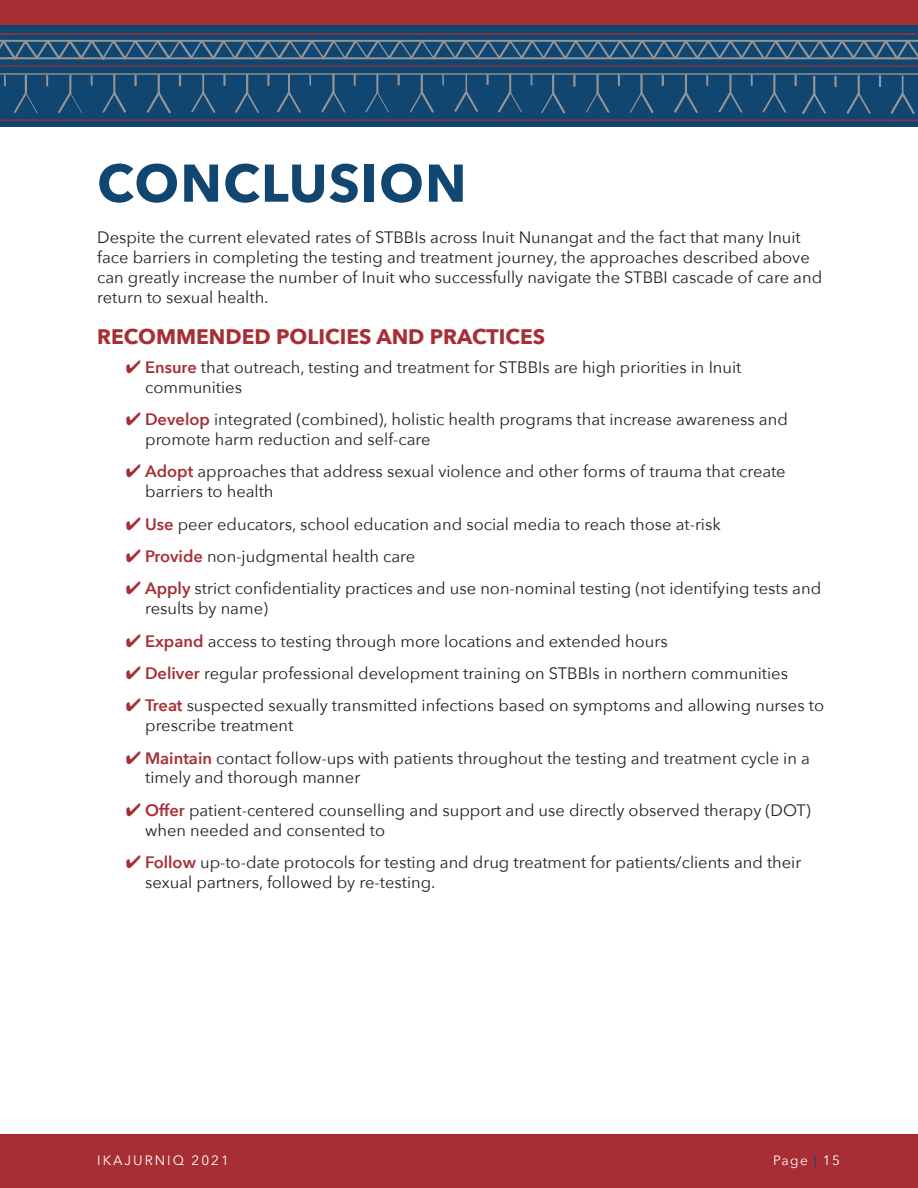
<style>
.page{position:relative;width:918px;height:1188px;background:#fff}
.page>*{position:absolute;margin:0;border:0;box-sizing:border-box;transform-origin:0 0}
.t1{font:700 52.5px "Avenir Next";letter-spacing:.025em;color:#114670}
.t2{font:700 21px "Avenir Next";color:#a72e35}
.t3{font:16.5px/19.8px "Avenir Next";color:#231f20}
.t4{font:13.5px "Avenir Next";letter-spacing:.15em;color:#fff}
.s1{color:#a72e35}
.s2{font-weight:600;color:#a72e35}
.s3{color:#114670}
</style>
<div class="page">
<div style="left:0;top:1134px;width:918px;height:54px;background:#a72e35"></div>
<div style="left:0;top:0;width:918px;height:25px;background:#a72e35"></div>
<div style="left:0;top:25px;width:918px;height:102px;background:#114670"></div>
<svg style="left:0;top:33px;width:918px;height:34px"></svg>
<svg style="left:0;top:73px;width:918px;height:48px"></svg>
<p class="t1" style="left:97px;top:138px;width:371px">CONCLUSION</p>
<p class="t3" style="left:97px;top:227px;width:727px">Despite the current elevated rates of STBBIs across Inuit Nunangat and the fact that many Inuit face barriers in completing the testing and treatment journey, the approaches described above can greatly increase the number of Inuit who successfully navigate the STBBI cascade of care and return to sexual health.</p>
<p class="t2" style="left:97px;top:318px;width:450px">RECOMMENDED POLICIES AND PRACTICES</p>
<p class="t3" style="left:145px;top:357px;width:598px;text-indent:-20px"><span class="s1">✔</span> <span class="s2">Ensure</span> that outreach, testing and treatment for STBBIs are high priorities in Inuit communities</p>
<p class="t3" style="left:145px;top:409px;width:644px;text-indent:-20px"><span class="s1">✔</span> <span class="s2">Develop</span> integrated (combined), holistic health programs that increase awareness and promote harm reduction and self-care</p>
<p class="t3" style="left:145px;top:461px;width:642px;text-indent:-20px"><span class="s1">✔</span> <span class="s2">Adopt</span> approaches that address sexual violence and other forms of trauma that create barriers to health</p>
<p class="t3" style="left:126px;top:513px;width:597px"><span class="s1">✔</span> <span class="s2">Use</span> peer educators, school education and social media to reach those at-risk</p>
<p class="t3" style="left:126px;top:546px;width:291px"><span class="s1">✔</span> <span class="s2">Provide</span> non-judgmental health care</p>
<p class="t3" style="left:145px;top:578px;width:678px;text-indent:-20px"><span class="s1">✔</span> <span class="s2">Apply</span> strict confidentiality practices and use non-nominal testing (not identifying tests and results by name)</p>
<p class="t3" style="left:126px;top:630px;width:543px"><span class="s1">✔</span> <span class="s2">Expand</span> access to testing through more locations and extended hours</p>
<p class="t3" style="left:126px;top:663px;width:664px"><span class="s1">✔</span> <span class="s2">Deliver</span> regular professional development training on STBBIs in northern communities</p>
<p class="t3" style="left:145px;top:695px;width:680px;text-indent:-20px"><span class="s1">✔</span> <span class="s2">Treat</span> suspected sexually transmitted infections based on symptoms and allowing nurses to prescribe treatment</p>
<p class="t3" style="left:145px;top:747px;width:666px;text-indent:-20px"><span class="s1">✔</span> <span class="s2">Maintain</span> contact follow-ups with patients throughout the testing and treatment cycle in a timely and thorough manner</p>
<p class="t3" style="left:145px;top:800px;width:667px;text-indent:-20px"><span class="s1">✔</span> <span class="s2">Offer</span> patient-centered counselling and support and use directly observed therapy (DOT) when needed and consented to</p>
<p class="t3" style="left:145px;top:852px;width:658px;text-indent:-20px"><span class="s1">✔</span> <span class="s2">Follow</span> up-to-date protocols for testing and drug treatment for patients/clients and their sexual partners, followed by re-testing.</p>
<p class="t4" style="left:97px;top:1149px;width:133px">IKAJURNIQ 2021</p>
<p class="t4" style="left:773px;top:1149px;width:68px">Page <span class="s3">|</span> 15</p>
</div>
